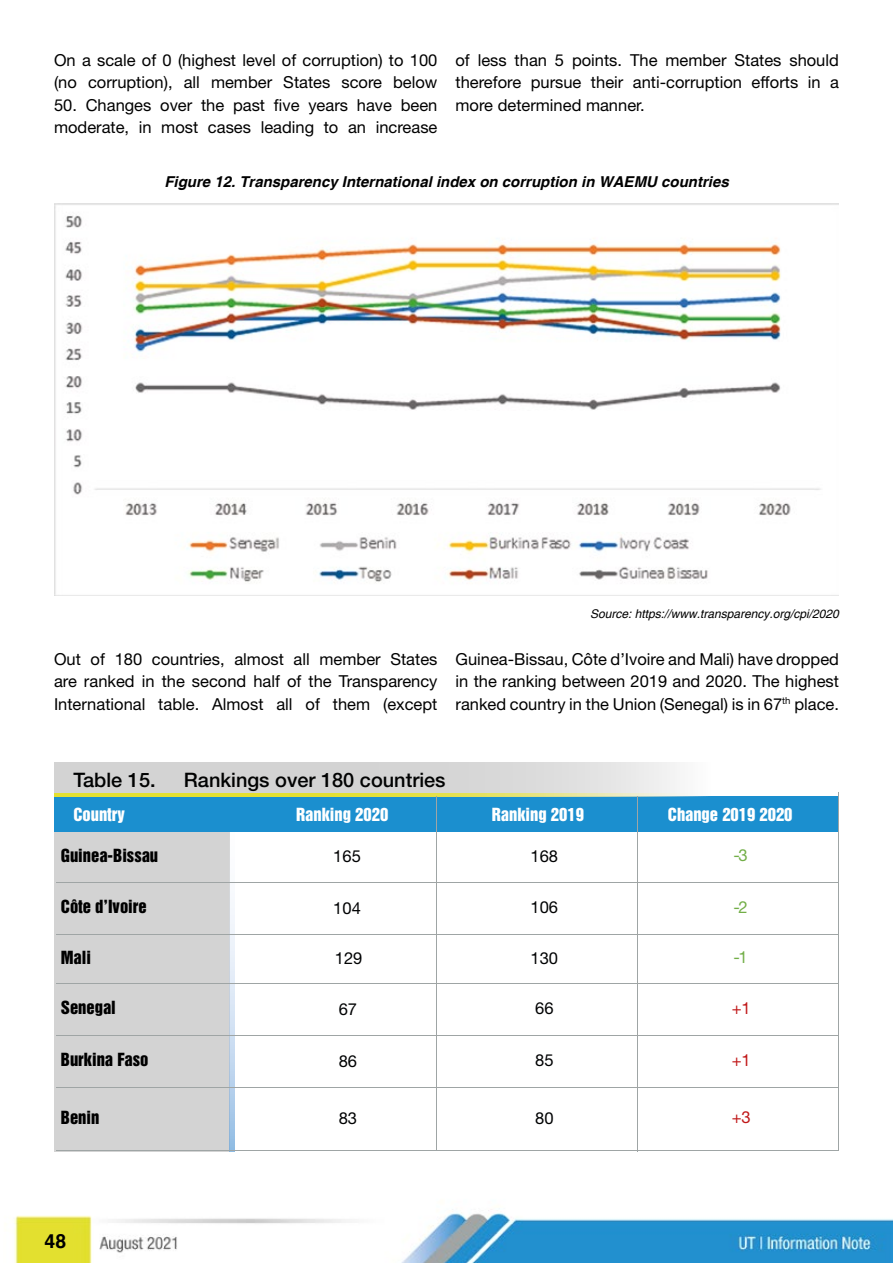
<style>
.page{position:relative;width:893px;height:1263px;background:#fff}
.page>*{position:absolute;margin:0;border:0;box-sizing:border-box;transform-origin:0 0}
.t1{font:500 19.95px "Helvetica Neue LT Std";color:#010202}
.t2{font:700 19.5px "Helvetica";color:#000}
.t3{font:16.5px/22.5px "Helvetica Neue LT Std";color:#000;text-align:justify}
.t4{font:16.5px "Helvetica Inserat";color:#000}
.t5{font:16.5px "Helvetica Inserat";letter-spacing:-.005em;color:#fff}
.t6{font:16.5px "Helvetica Neue LT Std";letter-spacing:.005em;color:#010203}
.t7{font:16.5px "Helvetica Neue LT Std";color:#72ae47}
.t8{font:16.5px "Helvetica Neue LT Std";color:#c01718}
.t9{font:italic 700 15px "Helvetica";color:#000}
.t10{font:italic 12px "Helvetica";color:#000}
</style>
<div class="page">
<img style="left:14px;top:595px;width:879px;height:668px">
<img style="left:54px;top:203px;width:785px;height:392px">
<div style="left:55px;top:793px;width:175px;height:358px;background:#d3d3d3"></div>
<svg style="left:230px;top:831px;width:4px;height:319px"></svg>
<div style="left:55px;top:796px;width:783px;height:35px;background:#1b8fcf"></div>
<svg style="left:55px;top:762px;width:655px;height:31px;background:#d9d9d9"></svg>
<svg style="left:55px;top:793px;width:655px;height:3px;background:#e6e361"></svg>
<hr style="left:56px;top:882px;width:195px;height:1px;background:#9fa5a5">
<hr style="left:252px;top:882px;width:195px;height:1px;background:#9fa5a5">
<hr style="left:448px;top:882px;width:195px;height:1px;background:#9fa5a5">
<hr style="left:643px;top:882px;width:195px;height:1px;background:#9fa5a5">
<hr style="left:56px;top:934px;width:195px;height:1px;background:#9fa5a5">
<hr style="left:252px;top:934px;width:195px;height:1px;background:#9fa5a5">
<hr style="left:448px;top:934px;width:195px;height:1px;background:#9fa5a5">
<hr style="left:643px;top:934px;width:195px;height:1px;background:#9fa5a5">
<hr style="left:56px;top:983px;width:195px;height:1px;background:#9fa5a5">
<hr style="left:252px;top:983px;width:195px;height:1px;background:#9fa5a5">
<hr style="left:448px;top:983px;width:195px;height:1px;background:#9fa5a5">
<hr style="left:643px;top:983px;width:195px;height:1px;background:#9fa5a5">
<hr style="left:56px;top:1035px;width:195px;height:1px;background:#9fa5a5">
<hr style="left:252px;top:1035px;width:195px;height:1px;background:#9fa5a5">
<hr style="left:448px;top:1035px;width:195px;height:1px;background:#9fa5a5">
<hr style="left:643px;top:1035px;width:195px;height:1px;background:#9fa5a5">
<hr style="left:56px;top:1087px;width:195px;height:1px;background:#9fa5a5">
<hr style="left:252px;top:1087px;width:195px;height:1px;background:#9fa5a5">
<hr style="left:448px;top:1087px;width:195px;height:1px;background:#9fa5a5">
<hr style="left:643px;top:1087px;width:195px;height:1px;background:#9fa5a5">
<hr style="left:56px;top:1150px;width:195px;height:1px;background:#9fa5a5">
<hr style="left:252px;top:1150px;width:195px;height:1px;background:#9fa5a5">
<hr style="left:448px;top:1150px;width:195px;height:1px;background:#9fa5a5">
<hr style="left:643px;top:1150px;width:195px;height:1px;background:#9fa5a5">
<hr style="left:838px;top:793px;width:1px;height:358px;background:#9fa5a5">
<hr style="left:436px;top:796px;width:1px;height:355px;background:#9fa5a5">
<hr style="left:637px;top:796px;width:1px;height:355px;background:#9fa5a5">
<p class="t3" style="left:54px;top:48px;width:385px">On a scale of 0 (highest level of corruption) to 100 (no corruption), all member States score below</p>
<p class="t3" style="left:54px;top:93px;width:385px">50. Changes over the past five years have been moderate, in most cases leading to an increase</p>
<p class="t3" style="left:455px;top:48px;width:385px">of less than 5 points. The member States should therefore pursue their anti-corruption efforts in a more determined manner.</p>
<p class="t9" style="left:164px;top:173px;width:566px">Figure 12. Transparency International index on corruption in WAEMU countries</p>
<p class="t10" style="left:590px;top:607px;width:250px">Source: https://www.transparency.org/cpi/2020</p>
<p class="t3" style="left:54px;top:647px;width:385px">Out of 180 countries, almost all member States are ranked in the second half of the Transparency International table. Almost all of them (except</p>
<p class="t3" style="left:455px;top:647px;width:385px">Guinea-Bissau, Côte d’Ivoire and Mali) have dropped in the ranking between 2019 and 2020. The highest ranked country in the Union (Senegal) is in 67<sup>th</sup> place.</p>
<p class="t1" style="left:73px;top:768px;width:84px">Table 15.</p>
<p class="t1" style="left:184px;top:768px;width:263px">Rankings over 180 countries</p>
<p class="t5" style="left:73px;top:804px;width:53px">Country</p>
<p class="t5" style="left:296px;top:804px;width:94px">Ranking 2020</p>
<p class="t5" style="left:492px;top:804px;width:94px">Ranking 2019</p>
<p class="t5" style="left:668px;top:804px;width:126px">Change 2019 2020</p>
<p class="t4" style="left:61px;top:845px;width:99px">Guinea-Bissau</p>
<p class="t6" style="left:333px;top:846px;width:29px">165</p>
<p class="t6" style="left:530px;top:846px;width:29px">168</p>
<p class="t7" style="left:733px;top:845px;width:16px">-3</p>
<p class="t4" style="left:61px;top:897px;width:87px">Côte d’Ivoire</p>
<p class="t6" style="left:333px;top:898px;width:29px">104</p>
<p class="t6" style="left:530px;top:898px;width:29px">106</p>
<p class="t7" style="left:733px;top:897px;width:16px">-2</p>
<p class="t4" style="left:61px;top:948px;width:32px">Mali</p>
<p class="t6" style="left:335px;top:948px;width:29px">129</p>
<p class="t6" style="left:530px;top:948px;width:29px">130</p>
<p class="t7" style="left:733px;top:948px;width:16px">-1</p>
<p class="t4" style="left:61px;top:998px;width:57px">Senegal</p>
<p class="t6" style="left:339px;top:999px;width:20px">67</p>
<p class="t6" style="left:535px;top:999px;width:20px">66</p>
<p class="t8" style="left:732px;top:998px;width:21px">+1</p>
<p class="t4" style="left:61px;top:1050px;width:89px">Burkina Faso</p>
<p class="t6" style="left:339px;top:1051px;width:20px">86</p>
<p class="t6" style="left:535px;top:1050px;width:20px">85</p>
<p class="t8" style="left:732px;top:1050px;width:21px">+1</p>
<p class="t4" style="left:61px;top:1107px;width:40px">Benin</p>
<p class="t6" style="left:339px;top:1108px;width:20px">83</p>
<p class="t6" style="left:535px;top:1108px;width:20px">80</p>
<p class="t8" style="left:732px;top:1107px;width:21px">+3</p>
<p class="t2" style="left:45px;top:1228px;width:23px">48</p>
</div>
